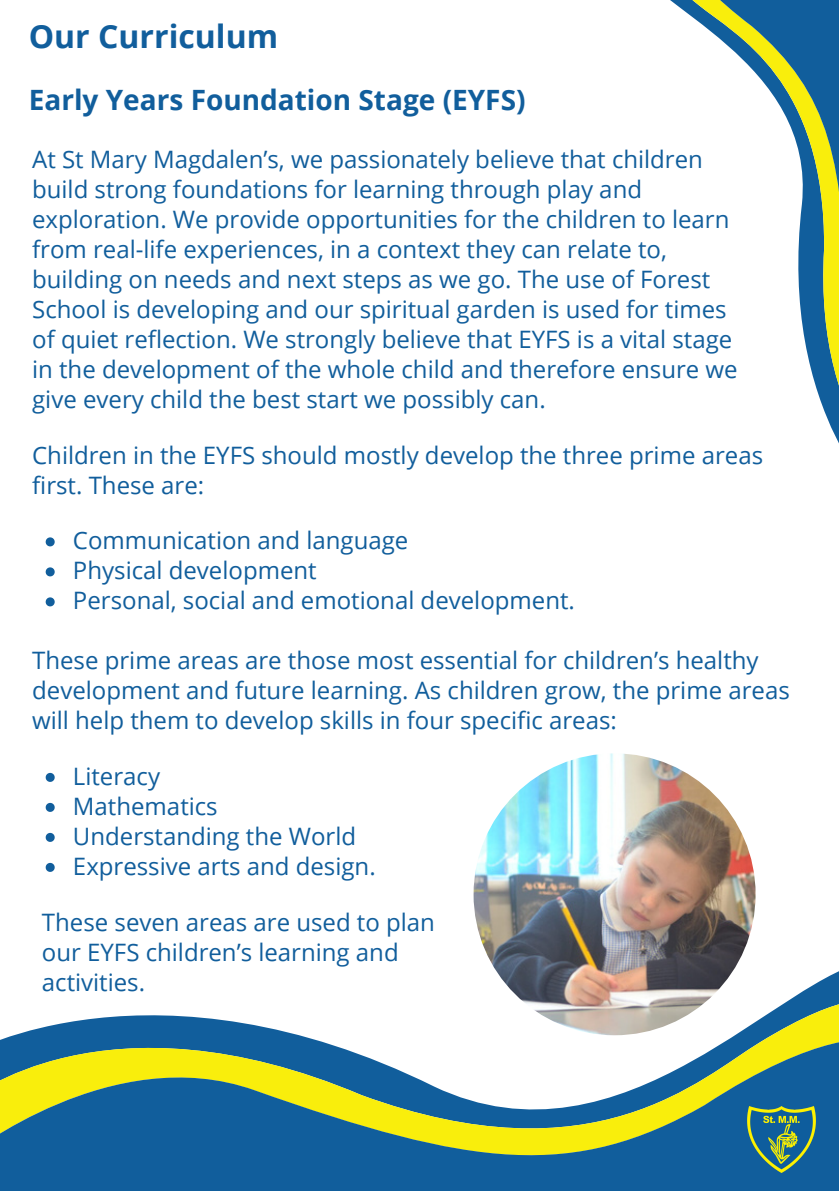
<style>
.page{position:relative;width:839px;height:1191px;background:#fff}
.page>*{position:absolute;margin:0;border:0;box-sizing:border-box;transform-origin:0 0}
.t1{font:700 32px "Open Sans";color:#115e9c}
.t2{font:700 28px "Open Sans";color:#115e9c}
.t3{font:24px/30px "Open Sans";color:#115e9c}
</style>
<div class="page">
<svg style="left:493px;top:961px;width:345px;height:39px"></svg>
<svg style="left:6px;top:1000px;width:832px;height:38px"></svg>
<svg style="left:0;top:1038px;width:838px;height:153px;background:#62928d"></svg>
<svg style="left:671px;top:0;width:167px;height:441px"></svg>
<svg style="left:46px;top:537px;width:9px;height:9px"></svg>
<svg style="left:46px;top:567px;width:9px;height:9px"></svg>
<svg style="left:46px;top:597px;width:9px;height:9px"></svg>
<svg style="left:46px;top:773px;width:9px;height:9px"></svg>
<svg style="left:46px;top:803px;width:9px;height:9px"></svg>
<svg style="left:46px;top:833px;width:9px;height:9px"></svg>
<svg style="left:46px;top:863px;width:9px;height:9px"></svg>
<img style="left:473px;top:753px;width:282px;height:282px;border-radius:50%">
<img style="left:747px;top:1107px;width:68px;height:66px">
<p class="t1" style="left:29px;top:14px;width:251px">Our Curriculum</p>
<p class="t2" style="left:29px;top:80px;width:498px">Early Years Foundation Stage (EYFS)</p>
<p class="t3" style="left:32px;top:144px;width:707px">At St Mary Magdalen’s, we passionately believe that children build strong foundations for learning through play and exploration. We provide opportunities for the children to learn from real-life experiences, in a context they can relate to, building on needs and next steps as we go. The use of Forest School is developing and our spiritual garden is used for times of quiet reflection. We strongly believe that EYFS is a vital stage in the development of the whole child and therefore ensure we give every child the best start we possibly can.</p>
<h1 class="t3" style="left:32px;top:440px;width:732px">Children in the EYFS should mostly develop the three prime areas first. These are:</h1>
<h2 class="t3" style="left:73px;top:525px;width:337px">Communication and language</h2>
<p class="t3" style="left:73px;top:555px;width:245px">Physical development</p>
<p class="t3" style="left:73px;top:585px;width:503px">Personal, social and emotional development.</p>
<p class="t3" style="left:32px;top:645px;width:759px">These prime areas are those most essential for children’s healthy development and future learning. As children grow, the prime areas will help them to develop skills in four specific areas:</p>
<p class="t3" style="left:73px;top:761px;width:89px">Literacy</p>
<p class="t3" style="left:73px;top:791px;width:146px">Mathematics</p>
<p class="t3" style="left:73px;top:821px;width:284px">Understanding the World</p>
<p class="t3" style="left:73px;top:851px;width:304px">Expressive arts and design.</p>
<p class="t3" style="left:42px;top:906px;width:394px">These seven areas are used to plan our EYFS children’s learning and activities.</p>
</div>
